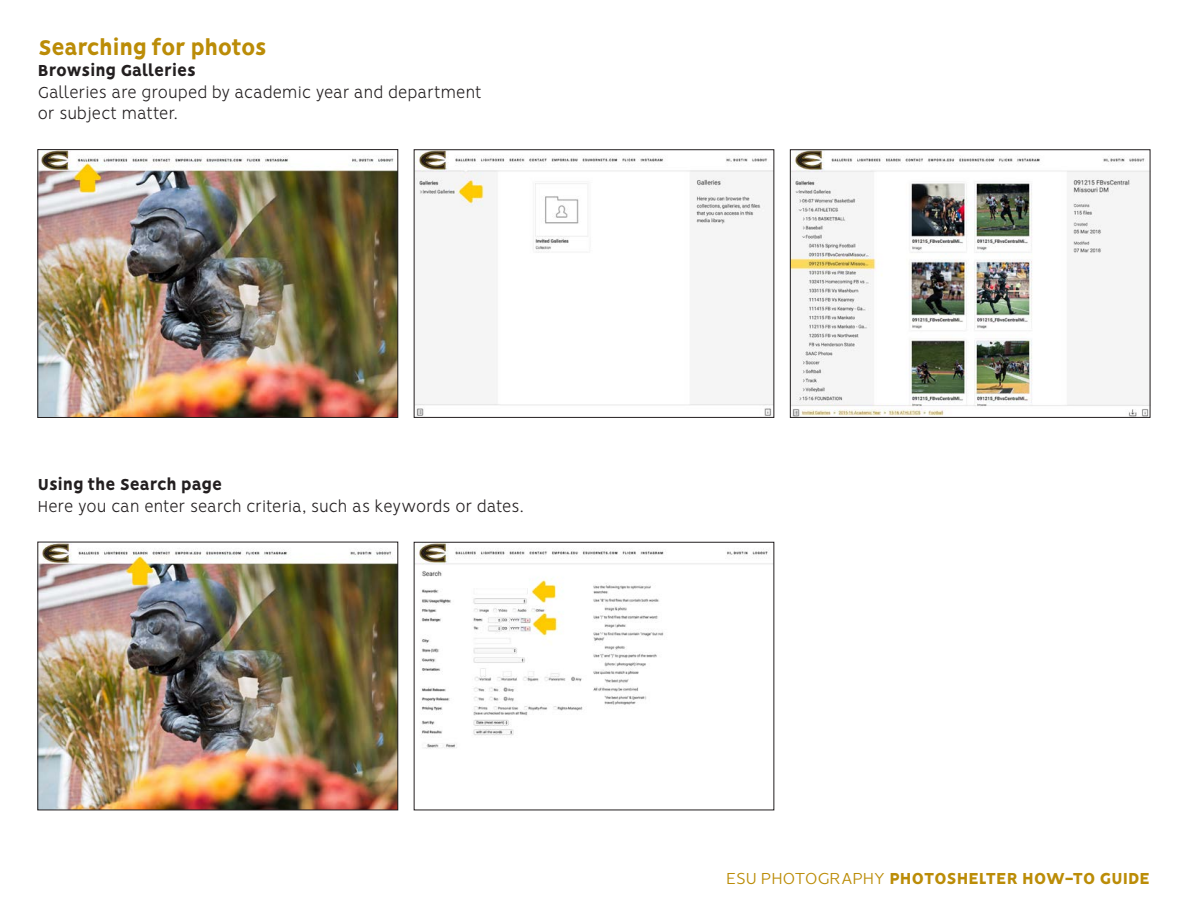
<style>
.page{position:relative;width:1188px;height:918px;background:#fff}
.page>*{position:absolute;margin:0;border:0;box-sizing:border-box;transform-origin:0 0}
.t1{font:800 24px "Vision";letter-spacing:-.025em;color:#bb8c07}
.Body_Copy{font:300 18px/21.6px "Vision";letter-spacing:.005em;color:#231f20}
.t2{font:800 18px "Vision";letter-spacing:-.01em;color:#bb8c07}
.SubHeader{font:800 18px "Vision";letter-spacing:-.015em;color:#231f20}
.s1{font-weight:300}
</style>
<div class="page">
<img style="left:40px;top:151px;width:356px;height:265px">
<div style="left:38px;top:149px;width:360px;height:269px;border:1px solid #231f20"></div>
<img style="left:40px;top:544px;width:356px;height:264px">
<div style="left:38px;top:542px;width:360px;height:268px;border:1px solid #231f20"></div>
<img style="left:416px;top:152px;width:356px;height:264px">
<img style="left:416px;top:544px;width:356px;height:205px">
<img style="left:792px;top:152px;width:356px;height:264px">
<div style="left:790px;top:150px;width:360px;height:268px;border:1px solid #231f20"></div>
<p class="t1" style="left:38px;top:33px;width:231px">Searching for photos</p>
<p class="SubHeader" style="left:38px;top:60px;width:160px">Browsing Galleries</p>
<p class="Body_Copy" style="left:38px;top:83px;width:445px">Galleries are grouped by academic year and department or subject matter.</p>
<p class="SubHeader" style="left:38px;top:474px;width:186px">Using the Search page</p>
<p class="Body_Copy" style="left:38px;top:497px;width:487px">Here you can enter search criteria, such as keywords or dates.</p>
<p class="t2" style="left:726px;top:867px;width:426px"><span class="s1">ESU PHOTOGRAPHY</span> PHOTOSHELTER HOW-TO GUIDE</p>
</div>
